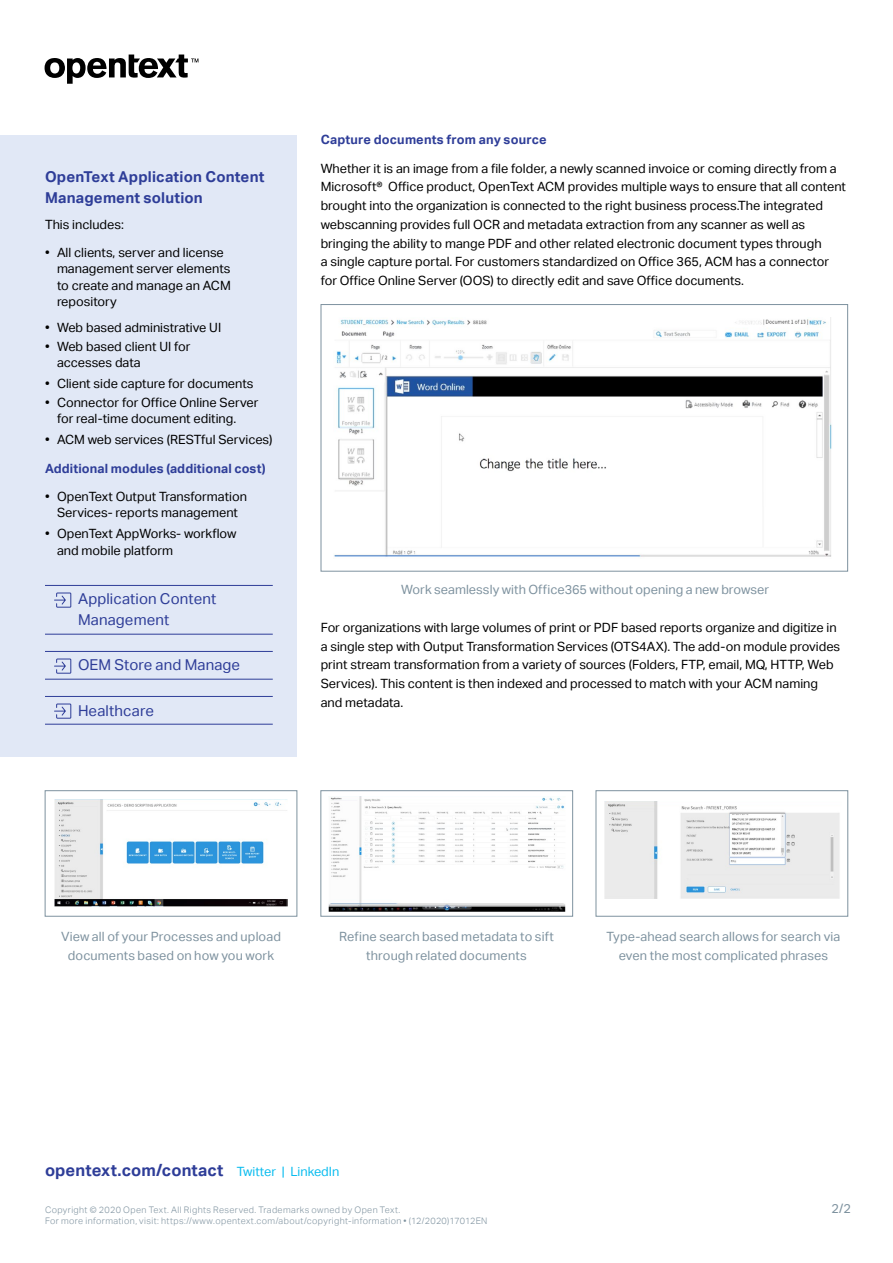
<style>
.page{position:relative;width:893px;height:1263px;background:#fff}
.page>*{position:absolute;margin:0;border:0;box-sizing:border-box;transform-origin:0 0}
.t1{font:700 16.5px "Aktiv Grotesk";letter-spacing:.005em;color:#2e3d98}
.t2{font:15px/21px "Aktiv Grotesk";letter-spacing:.01em;color:#2e3d98}
.t3{font:700 15px/20.7px "Aktiv Grotesk";letter-spacing:.015em;color:#2e3d98}
.t4{font:12.75px/18.8px "Aktiv Grotesk";color:#000}
.t5{font:12.75px/18.8px "Aktiv Grotesk";letter-spacing:.01em;color:#7e929f;text-align:center}
.t6{font:700 12.75px "Aktiv Grotesk";letter-spacing:.01em;color:#2e3d98}
.t7{font:12.75px "Aktiv Grotesk";color:#09bcef}
.t8{font:300 9px "Aktiv Grotesk";letter-spacing:.04em;color:#7e929f}
</style>
<div class="page">
<svg style="left:45px;top:55px;width:153px;height:29px"></svg>
<div style="left:45px;top:790px;width:252px;height:126px;border:1px solid #7e929f"></div>
<img style="left:54px;top:800px;width:233px;height:106px">
<div style="left:0;top:135px;width:297px;height:621px;background:#e1e8f6"></div>
<hr style="left:45px;top:585px;width:228px;height:1px;background:#2e3d98">
<hr style="left:45px;top:634px;width:228px;height:1px;background:#2e3d98">
<hr style="left:45px;top:651px;width:228px;height:1px;background:#2e3d98">
<hr style="left:45px;top:679px;width:228px;height:1px;background:#2e3d98">
<hr style="left:45px;top:696px;width:228px;height:1px;background:#2e3d98">
<hr style="left:45px;top:724px;width:228px;height:1px;background:#2e3d98">
<svg style="left:54px;top:592px;width:18px;height:16px"></svg>
<svg style="left:54px;top:658px;width:18px;height:16px"></svg>
<svg style="left:54px;top:703px;width:18px;height:16px"></svg>
<div style="left:321px;top:790px;width:252px;height:126px;border:1px solid #7e929f"></div>
<div style="left:596px;top:790px;width:252px;height:126px;border:1px solid #7e929f"></div>
<img style="left:329px;top:797px;width:236px;height:114px">
<img style="left:604px;top:802px;width:236px;height:96px">
<div style="left:321px;top:304px;width:527px;height:267px;border:1px solid #7e929f"></div>
<img style="left:333px;top:318px;width:499px;height:239px">
<p class="t3" style="left:45px;top:166px;width:221px">OpenText Application Content<br>Management solution</p>
<p class="t4" style="left:45px;top:215px;width:80px">This includes:</p>
<p class="t4" style="left:57px;top:244px;width:175px;line-height:16.5px;text-indent:-12px">• All clients, server and license management server elements to create and manage an ACM repository</p>
<p class="t4" style="left:45px;top:318px;width:178px">• Web based administrative UI</p>
<p class="t4" style="left:57px;top:338px;width:135px;line-height:16.5px;text-indent:-12px">• Web based client UI for accesses data</p>
<p class="t4" style="left:45px;top:374px;width:210px">• Client side capture for documents</p>
<p class="t4" style="left:57px;top:394px;width:203px;line-height:16.5px;text-indent:-12px">• Connector for Office Online Server for real-time document editing.</p>
<p class="t4" style="left:45px;top:431px;width:229px">• ACM web services (RESTful Services)</p>
<p class="t6" style="left:45px;top:461px;width:222px">Additional modules (additional cost)</p>
<p class="t4" style="left:45px;top:488px;width:203px;line-height:16.5px;text-align:center">• OpenText Output Transformation<br>Services- reports management</p>
<p class="t4" style="left:57px;top:525px;width:181px;line-height:16.5px;text-indent:-12px">• OpenText AppWorks- workflow and mobile platform</p>
<p class="t2" style="left:78px;top:589px;width:140px">Application Content<br>Management</p>
<p class="t2" style="left:78px;top:655px;width:164px">OEM Store and Manage</p>
<p class="t2" style="left:78px;top:700px;width:77px">Healthcare</p>
<p class="t6" style="left:321px;top:133px;width:227px">Capture documents from any source</p>
<p class="t4" style="left:321px;top:159px;width:527px">Whether it is an image from a file folder, a newly scanned invoice or coming directly from a Microsoft® Office product, OpenText ACM provides multiple ways to ensure that all content brought into the organization is connected to the right business process.The integrated webscanning provides full OCR and metadata extraction from any scanner as well as bringing the ability to mange PDF and other related electronic document types through<br>a single capture portal. For customers standardized on Office 365, ACM has a connector for Office Online Server (OOS) to directly edit and save Office documents.</p>
<p class="t5" style="left:401px;top:581px;width:370px">Work seamlessly with Office365 without opening a new browser</p>
<p class="t4" style="left:321px;top:618px;width:521px">For organizations with large volumes of print or PDF based reports organize and digitize in a single step with Output Transformation Services (OTS4AX). The add-on module provides print stream transformation from a variety of sources (Folders, FTP, email, MQ, HTTP, Web Services). This content is then indexed and processed to match with your ACM naming and metadata.</p>
<p class="t5" style="left:61px;top:928px;width:222px">View all of your Processes and upload documents based on how you work</p>
<p class="t5" style="left:339px;top:927px;width:216px">Refine search based metadata to sift through related documents</p>
<p class="t5" style="left:606px;top:927px;width:236px">Type-ahead search allows for search via even the most complicated phrases</p>
<p class="t1" style="left:45px;top:1160px;width:180px">opentext.com/contact</p>
<p class="t7" style="left:237px;top:1164px;width:104px">Twitter | LinkedIn</p>
<p class="t8" style="left:45px;top:1205px;width:357px">Copyright © 2020 Open Text. All Rights Reserved. Trademarks owned by Open Text.</p>
<p class="t5" style="left:832px;top:1199px;width:21px">2/2</p>
<p class="t8" style="left:45px;top:1215px;width:444px">For more information, visit: https://www.opentext.com/about/copyright-information • (12/2020)17012EN</p>
</div>
